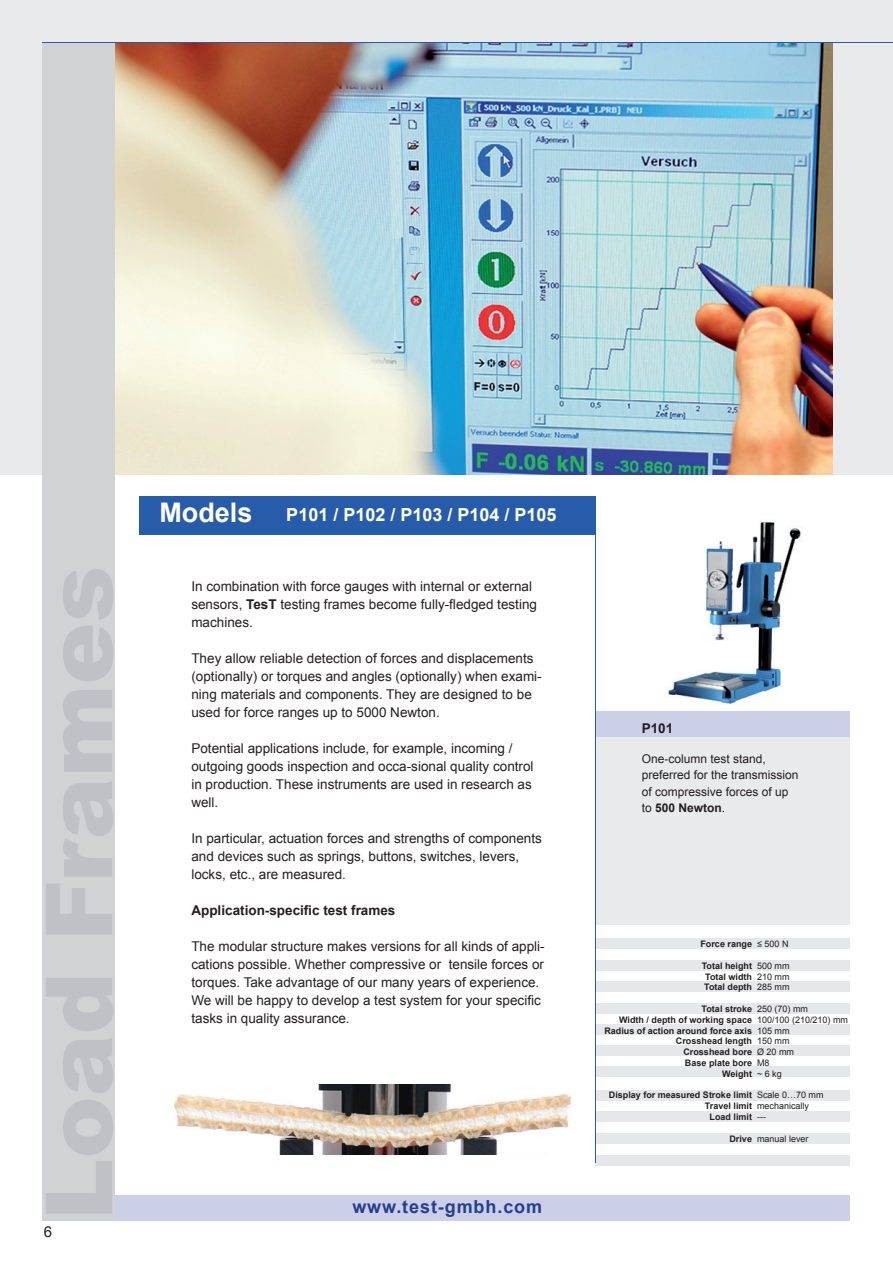
<style>
.page{position:relative;width:893px;height:1263px;background:#fff}
.page>*{position:absolute;margin:0;border:0;box-sizing:border-box;transform-origin:0 0}
.t1{font:700 27px "Arial";color:#fff}
.t2{font:700 18px "Arial";color:#fff}
.t3{font:700 18px "Arial";letter-spacing:.05em;color:#253f8e}
.t4{font:15px "Arial";color:#231f20}
.t5{font:13.5px/18px "Arial";color:#231f20}
.t6{font:700 13.5px "Arial";color:#231f20}
.t7{font:12px/16.5px "Arial";color:#231f20}
.t8{font:700 9px/10.8px "Arial";color:#231f20;text-align:right}
.t9{font:9px/10.8px "Arial";color:#231f20}
.s1{font-weight:700}
</style>
<div class="page">
<div style="left:0;top:0;width:893px;height:474px;background:#e9eaeb"></div>
<img style="left:115px;top:44px;width:717px;height:430px">
<div style="left:596px;top:722px;width:254px;height:202px;background:#e9eaeb"></div>
<div style="left:596px;top:712px;width:254px;height:25px;background:#cbd0e8"></div>
<div style="left:596px;top:938px;width:297px;height:11px;background:#e6e7e9"></div>
<div style="left:596px;top:960px;width:297px;height:10px;background:#e6e7e9"></div>
<div style="left:596px;top:981px;width:297px;height:11px;background:#e6e7e9"></div>
<div style="left:596px;top:1003px;width:297px;height:10px;background:#e6e7e9"></div>
<div style="left:596px;top:1025px;width:297px;height:10px;background:#e6e7e9"></div>
<div style="left:596px;top:1046px;width:297px;height:10px;background:#e6e7e9"></div>
<div style="left:596px;top:1066px;width:297px;height:11px;background:#e6e7e9"></div>
<div style="left:596px;top:1090px;width:297px;height:10px;background:#e6e7e9"></div>
<div style="left:596px;top:1111px;width:297px;height:10px;background:#e6e7e9"></div>
<div style="left:596px;top:1134px;width:297px;height:10px;background:#e6e7e9"></div>
<div style="left:595px;top:1155px;width:298px;height:10px;background:#e6e7e9"></div>
<div style="left:42px;top:1195px;width:808px;height:25px;background:#cbd0e8"></div>
<div style="left:139px;top:496px;width:456px;height:38px;background:#275caa"></div>
<div style="left:42px;top:43px;width:73px;height:1177px;background:#d1d2d4"></div>
<hr style="left:595px;top:496px;width:1px;height:667px;background:#275caa">
<img style="left:667px;top:521px;width:134px;height:183px">
<img style="left:174px;top:1084px;width:398px;height:70px">
<hr style="left:43px;top:43px;width:850px;height:1px;background:#275caa">
<div style="left:850px;top:499px;width:43px;height:741px;background:#fff"></div>
<p class="t4" style="left:44px;top:1222px;width:10px">6</p>
<h1 class="t1" style="left:159px;top:495px;width:95px">Models</h1>
<h2 class="t2" style="left:286px;top:503px;width:272px">P101 / P102 / P103 / P104 / P105</h2>
<p class="t5" style="left:191px;top:577px;width:347px">In combination with force gauges with internal or external sensors, <span class="s1">TesT</span> testing frames become fully-fledged testing machines.</p>
<p class="t5" style="left:191px;top:649px;width:352px">They allow reliable detection of forces and displacements (optionally) or torques and angles (optionally) when exami&shy;ning materials and components. They are designed to be used for force ranges up to 5000 Newton.</p>
<p class="t5" style="left:191px;top:739px;width:344px">Potential applications include, for example, incoming / outgoing goods inspection and occa-sional quality control in production. These instruments are used in research as well.</p>
<p class="t5" style="left:191px;top:829px;width:352px">In particular, actuation forces and strengths of components and devices such as springs, buttons, switches, levers, locks, etc., are measured.</p>
<p class="t6" style="left:191px;top:901px;width:206px">Application-specific test frames</p>
<p class="t5" style="left:191px;top:937px;width:355px">The modular structure makes versions for all kinds of appli&shy;cations possible. Whether compressive or tensile forces or torques. Take advantage of our many years of experience.<br>We will be happy to develop a test system for your specific tasks in quality assurance.</p>
<h2 class="t3" style="left:352px;top:1195px;width:191px">www.test-gmbh.com</h2>
<p class="t6" style="left:642px;top:719px;width:33px">P101</p>
<p class="t7" style="left:642px;top:750px;width:158px">One-column test stand, preferred for the transmission of compressive forces of up to <span class="s1">500 Newton</span>.</p>
<p class="t9" style="left:757px;top:939px;width:33px">≤ 500 N</p>
<p class="t9" style="left:757px;top:960px;width:34px;text-align:justify">500 mm 210 mm 285 mm</p>
<p class="t9" style="left:757px;top:1003px;width:93px">250 (70) mm<br>100/100 (210/210) mm<br>105 mm<br>150 mm<br>Ø 20 mm<br>M8<br>~ 6 kg</p>
<p class="t9" style="left:757px;top:1090px;width:68px">Scale 0…70 mm mechanically<br>---</p>
<p class="t9" style="left:757px;top:1133px;width:53px">manual lever</p>
<p class="t8" style="left:700px;top:939px;width:53px">Force range</p>
<p class="t8" style="left:702px;top:960px;width:52px;text-align:justify">Total height Total width Total depth</p>
<p class="t8" style="left:604px;top:1004px;width:149px">Total stroke<br>Width / depth of working space<br>Radius of action around force axis<br>Crosshead length<br>Crosshead bore<br>Base plate bore<br>Weight</p>
<p class="t8" style="left:609px;top:1090px;width:145px">Display for measured Stroke limit<br>Travel limit<br>Load limit</p>
<p class="t8" style="left:729px;top:1133px;width:24px">Drive</p>
</div>
